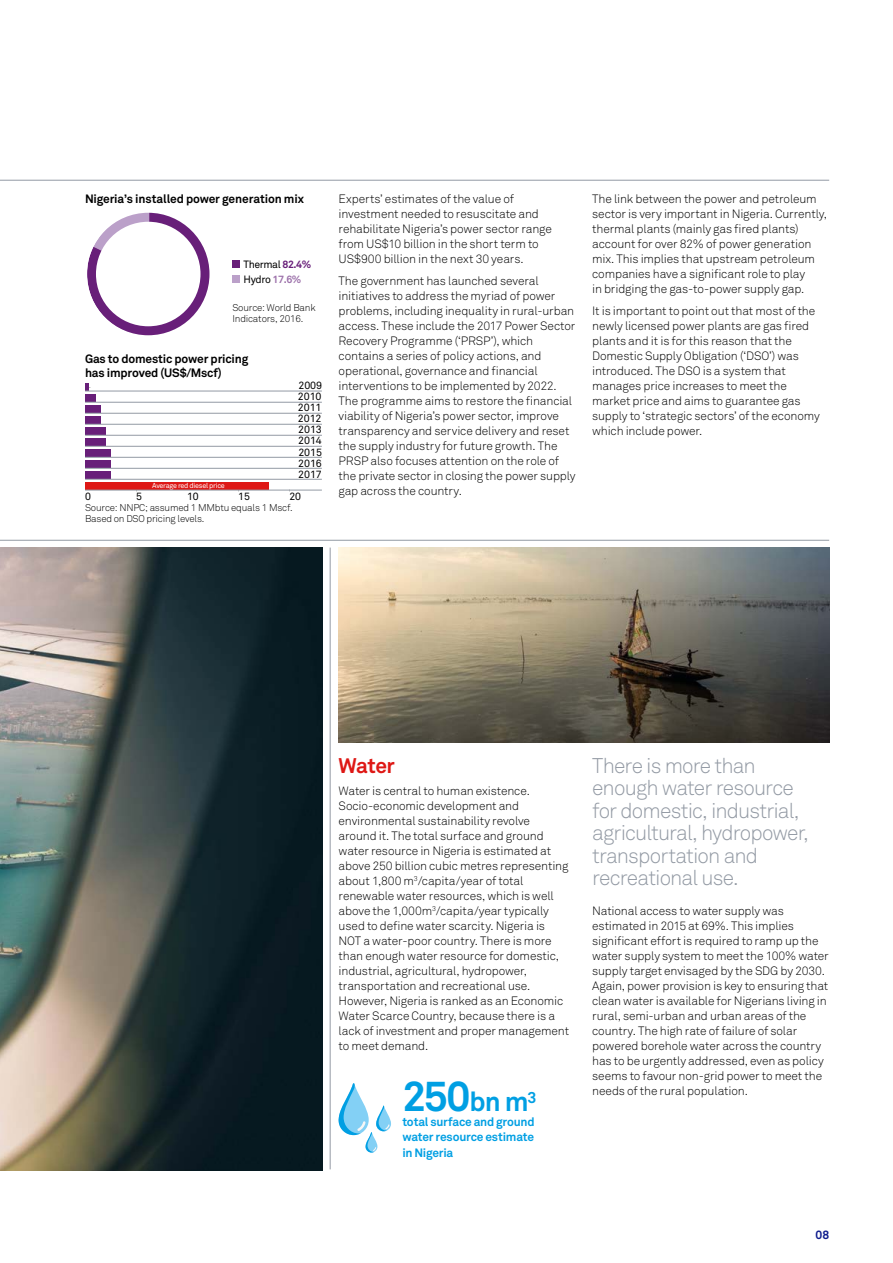
<style>
.page{position:relative;width:893px;height:1263px;background:#fff}
.page>*{position:absolute;margin:0;border:0;box-sizing:border-box;transform-origin:0 0}
.t1{font:700 42px "Akkurat Pro";color:#009fe3}
.t2{font:300 21px/22.5px "Akkurat Pro";letter-spacing:-.04em;color:#939aa4}
.t3{font:700 21px "Akkurat Pro";letter-spacing:-.025em;color:#de1815}
.t4{font:300 12px/15px "Akkurat Pro";letter-spacing:-.01em;color:#000}
.t5{font:700 12px/14.4px "Akkurat Pro";letter-spacing:-.015em;color:#000}
.t6{font:700 12px/15px "Akkurat Pro";letter-spacing:-.015em;color:#009fe3;text-align:justify}
.t7{font:700 12px "Akkurat Pro";color:#101e8e}
.t8{font:10.5px/11.1px "Akkurat Pro";letter-spacing:-.01em;color:#000;text-align:justify}
.t9{font:10.5px "Akkurat Pro";letter-spacing:-.04em;color:#000}
.t10{font:10.5px "Akkurat";color:#000}
.t11{font:300 9.75px/10.8px "Akkurat Pro";letter-spacing:-.02em;color:#000}
.t12{font:7.2px "Akkurat Pro";letter-spacing:-.04em;color:#fff}
.s1{font-weight:700;color:#681f79}
.s2{font-weight:700;color:#9d72ab}
.s3{font-size:27px}
</style>
<div class="page">
<hr style="left:330px;top:548px;width:1px;height:621px;background:#939aa4">
<img style="left:0;top:548px;width:322px;height:622px">
<img style="left:339px;top:547px;width:490px;height:195px">
<div style="left:232px;top:275px;width:8px;height:8px;background:#bba0c9"></div>
<div style="left:232px;top:260px;width:8px;height:8px;background:#681f79"></div>
<svg style="left:87px;top:213px;width:122px;height:122px"></svg>
<svg style="left:85px;top:383px;width:3px;height:8px"></svg>
<div style="left:85px;top:394px;width:10px;height:8px;background:#681f79"></div>
<div style="left:85px;top:405px;width:15px;height:8px;background:#681f79"></div>
<div style="left:85px;top:416px;width:15px;height:8px;background:#681f79"></div>
<div style="left:85px;top:427px;width:20px;height:8px;background:#681f79"></div>
<div style="left:85px;top:438px;width:20px;height:8px;background:#681f79"></div>
<div style="left:85px;top:449px;width:26px;height:8px;background:#681f79"></div>
<div style="left:85px;top:460px;width:26px;height:8px;background:#681f79"></div>
<div style="left:85px;top:471px;width:26px;height:8px;background:#681f79"></div>
<div style="left:85px;top:483px;width:184px;height:7px;background:#de1815"></div>
<hr style="left:85px;top:424px;width:237px;height:1px;background:#939aa4">
<hr style="left:85px;top:435px;width:237px;height:1px;background:#939aa4">
<hr style="left:85px;top:446px;width:237px;height:1px;background:#939aa4">
<hr style="left:85px;top:391px;width:237px;height:1px;background:#939aa4">
<hr style="left:85px;top:402px;width:237px;height:1px;background:#939aa4">
<hr style="left:85px;top:413px;width:237px;height:1px;background:#939aa4">
<hr style="left:85px;top:490px;width:237px;height:1px;background:#939aa4">
<hr style="left:85px;top:468px;width:237px;height:1px;background:#939aa4">
<hr style="left:85px;top:479px;width:237px;height:1px;background:#939aa4">
<hr style="left:85px;top:457px;width:237px;height:1px;background:#939aa4">
<hr style="left:0;top:180px;width:829px;height:1px;background:#939aa4">
<hr style="left:0;top:540px;width:829px;height:1px;background:#939aa4">
<svg style="left:338px;top:1083px;width:53px;height:69px"></svg>
<p class="t5" style="left:85px;top:191px;width:220px">Nigeria’s installed power generation mix</p>
<p class="t9" style="left:243px;top:258px;width:69px">Thermal <span class="s1">82.4%</span></p>
<p class="t11" style="left:232px;top:302px;width:85px">Source: World Bank<br>Indicators, 2016.</p>
<p class="t8" style="left:244px;top:274px;width:59px">Hydro <span class="s2">17.6%</span></p>
<p class="t5" style="left:85px;top:351px;width:165px">Gas to domestic power pricing has improved (US$/Mscf)</p>
<p class="t8" style="left:298px;top:380px;width:26px">2009<br>2010<br>2011<br>2012<br>2013<br>2014<br>2015<br>2016<br>2017</p>
<p class="t12" style="left:152px;top:482px;width:74px">Average red diesel price</p>
<p class="t11" style="left:85px;top:502px;width:209px">Source: NNPC; assumed 1 MMbtu equals 1 Mscf.<br>Based on DSO pricing levels.</p>
<p class="t10" style="left:85px;top:490px;width:7px">0</p>
<p class="t10" style="left:136px;top:490px;width:7px">5</p>
<p class="t10" style="left:187px;top:489px;width:13px">10</p>
<p class="t10" style="left:238px;top:490px;width:13px">15</p>
<p class="t10" style="left:289px;top:490px;width:13px">20</p>
<p class="t4" style="left:339px;top:191px;width:215px">Experts’ estimates of the value of investment needed to resuscitate and rehabilitate Nigeria’s power sector range from US$10 billion in the short term to US$900 billion in the next 30 years.</p>
<p class="t4" style="left:339px;top:273px;width:239px">The government has launched several initiatives to address the myriad of power problems, including inequality in rural-urban access. These include the 2017 Power Sector Recovery Programme (‘PRSP’), which contains a series of policy actions, and operational, governance and financial interventions to be implemented by 2022.<br>The programme aims to restore the financial viability of Nigeria’s power sector, improve transparency and service delivery and reset the supply industry for future growth. The PRSP also focuses attention on the role of the private sector in closing the power supply gap across the country.</p>
<p class="t4" style="left:592px;top:191px;width:237px">The link between the power and petroleum sector is very important in Nigeria. Currently, thermal plants (mainly gas fired plants) account for over 82% of power generation mix. This implies that upstream petroleum companies have a significant role to play<br>in bridging the gas-to-power supply gap.</p>
<p class="t4" style="left:592px;top:303px;width:229px">It is important to point out that most of the newly licensed power plants are gas fired plants and it is for this reason that the Domestic Supply Obligation (‘DSO’) was introduced. The DSO is a system that manages price increases to meet the market price and aims to guarantee gas supply to ‘strategic sectors’ of the economy which include power.</p>
<h2 class="t3" style="left:339px;top:752px;width:58px">Water</h2>
<p class="t4" style="left:339px;top:783px;width:232px">Water is central to human existence.<br>Socio-economic development and environmental sustainability revolve around it. The total surface and ground water resource in Nigeria is estimated at above 250 billion cubic metres representing about 1,800 m<sup>3</sup>/capita/year of total renewable water resources, which is well above the 1,000m<sup>3</sup>/capita/year typically used to define water scarcity. Nigeria is NOT a water-poor country. There is more than enough water resource for domestic, industrial, agricultural, hydropower, transportation and recreational use.<br>However, Nigeria is ranked as an Economic Water Scarce Country, because there is a lack of investment and proper management to meet demand.</p>
<h1 class="t1" style="left:402px;top:1071px;width:135px">250<span class="s3">bn m</span><sup>3</sup></h1>
<p class="t6" style="left:402px;top:1115px;width:134px">total surface and ground water resource estimate in Nigeria</p>
<h2 class="t2" style="left:592px;top:754px;width:218px">There is more than enough water resource for domestic, industrial, agricultural, hydropower, transportation and recreational use.</h2>
<p class="t4" style="left:592px;top:903px;width:238px">National access to water supply was estimated in 2015 at 69%. This implies significant effort is required to ramp up the water supply system to meet the 100% water supply target envisaged by the SDG by 2030.<br>Again, power provision is key to ensuring that clean water is available for Nigerians living in rural, semi-urban and urban areas of the country. The high rate of failure of solar powered borehole water across the country has to be urgently addressed, even as policy seems to favour non-grid power to meet the needs of the rural population.</p>
<p class="t7" style="left:815px;top:1227px;width:15px">08</p>
</div>
